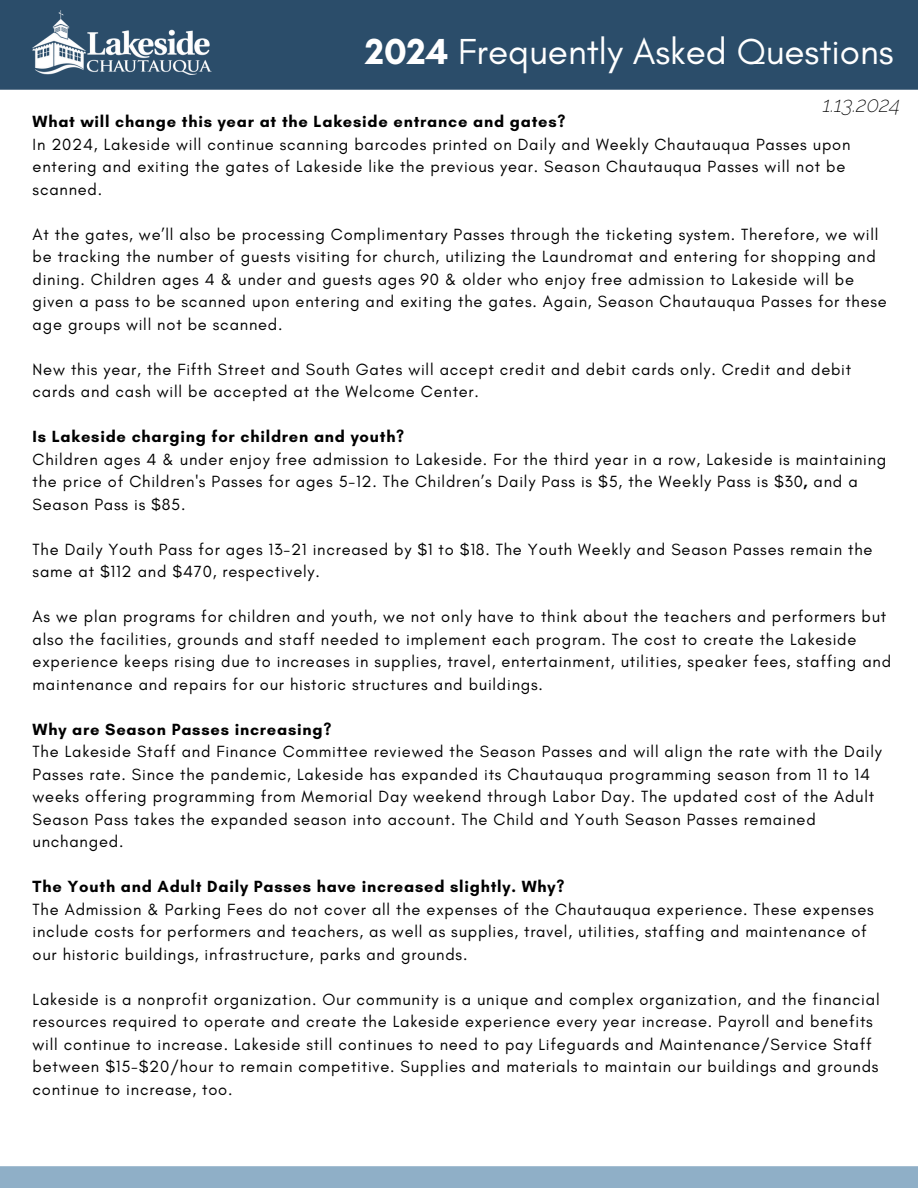
<style>
.page{position:relative;width:918px;height:1188px;background:#fff}
.page>*{position:absolute;margin:0;border:0;box-sizing:border-box;transform-origin:0 0}
.t1{font:36.9px "Glacial Indifference";color:#fff}
.t2{font:italic 200 21.45px "Raleway";color:#000}
.t3{font:16.5px/22.5px "Glacial Indifference";letter-spacing:.045em;color:#000}
.t4{font:700 16.5px "Glacial Indifference";letter-spacing:.045em;color:#000}
.s1{font-weight:700}
</style>
<div class="page">
<div style="left:0;top:1166px;width:918px;height:22px;background:#8fafc7"></div>
<div style="left:0;top:0;width:918px;height:90px;background:#2b4d6a"></div>
<img style="left:33px;top:10px;width:178px;height:64px">
<p class="t1" style="left:365px;top:29px;width:530px"><span class="s1">2024</span> Frequently Asked Questions</p>
<p class="t2" style="left:823px;top:92px;width:79px">1.13.2024</p>
<p class="t4" style="left:33px;top:111px;width:534px">What will change this year at the Lakeside entrance and gates?</p>
<p class="t3" style="left:33px;top:133px;width:819px">In 2024, Lakeside will continue scanning barcodes printed on Daily and Weekly Chautauqua Passes upon entering and exiting the gates of Lakeside like the previous year. Season Chautauqua Passes will not be scanned.</p>
<p class="t3" style="left:33px;top:223px;width:856px">At the gates, we’ll also be processing Complimentary Passes through the ticketing system. Therefore, we will be tracking the number of guests visiting for church, utilizing the Laundromat and entering for shopping and dining. Children ages 4 &amp; under and guests ages 90 &amp; older who enjoy free admission to Lakeside will be given a pass to be scanned upon entering and exiting the gates. Again, Season Chautauqua Passes for these age groups will not be scanned.</p>
<p class="t3" style="left:33px;top:358px;width:820px">New this year, the Fifth Street and South Gates will accept credit and debit cards only. Credit and debit cards and cash will be accepted at the Welcome Center.</p>
<p class="t4" style="left:33px;top:426px;width:373px">Is Lakeside charging for children and youth?</p>
<p class="t3" style="left:33px;top:448px;width:855px">Children ages 4 &amp; under enjoy free admission to Lakeside. For the third year in a row, Lakeside is maintaining the price of Children's Passes for ages 5-12. The Children’s Daily Pass is $5, the Weekly Pass is $30<span class="s1">,</span> and a<br>Season Pass is $85.</p>
<p class="t3" style="left:33px;top:538px;width:841px">The Daily Youth Pass for ages 13-21 increased by $1 to $18. The Youth Weekly and Season Passes remain the same at $112 and $470, respectively.</p>
<p class="t3" style="left:33px;top:605px;width:860px">As we plan programs for children and youth, we not only have to think about the teachers and performers but also the facilities, grounds and staff needed to implement each program. The cost to create the Lakeside experience keeps rising due to increases in supplies, travel, entertainment, utilities, speaker fees, staffing and maintenance and repairs for our historic structures and buildings.</p>
<p class="t4" style="left:33px;top:719px;width:300px">Why are Season Passes increasing?</p>
<p class="t3" style="left:33px;top:740px;width:851px">The Lakeside Staff and Finance Committee reviewed the Season Passes and will align the rate with the Daily Passes rate. Since the pandemic, Lakeside has expanded its Chautauqua programming season from 11 to 14 weeks offering programming from Memorial Day weekend through Labor Day. The updated cost of the Adult Season Pass takes the expanded season into account. The Child and Youth Season Passes remained unchanged.</p>
<p class="t4" style="left:33px;top:876px;width:533px">The Youth and Adult Daily Passes have increased slightly. Why?</p>
<p class="t3" style="left:33px;top:898px;width:843px">The Admission &amp; Parking Fees do not cover all the expenses of the Chautauqua experience. These expenses include costs for performers and teachers, as well as supplies, travel, utilities, staffing and maintenance of our historic buildings, infrastructure, parks and grounds.</p>
<p class="t3" style="left:33px;top:988px;width:849px">Lakeside is a nonprofit organization. Our community is a unique and complex organization, and the financial resources required to operate and create the Lakeside experience every year increase. Payroll and benefits will continue to increase. Lakeside still continues to need to pay Lifeguards and Maintenance/Service Staff between $15-$20/hour to remain competitive. Supplies and materials to maintain our buildings and grounds continue to increase, too.</p>
</div>
